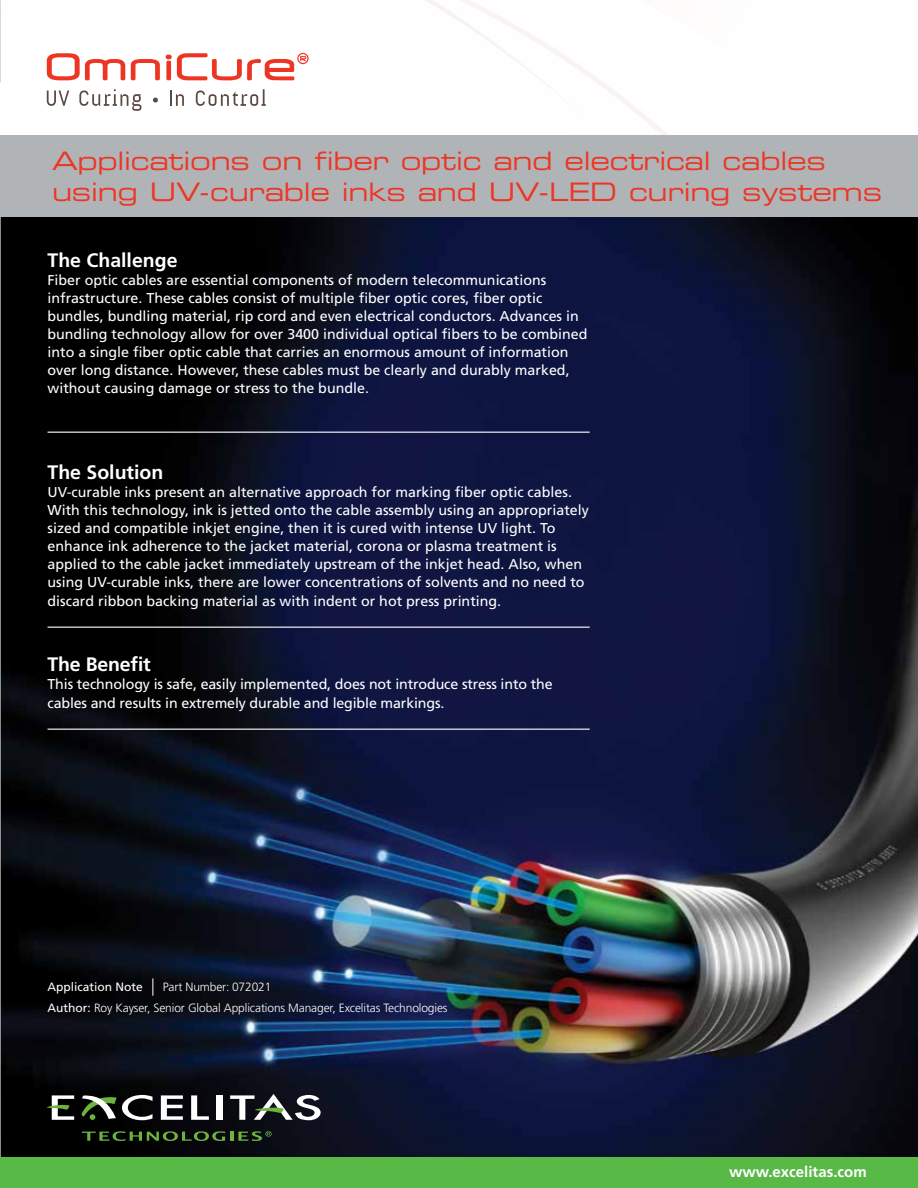
<style>
.page{position:relative;width:918px;height:1188px;background:#fff}
.page>*{position:absolute;margin:0;border:0;box-sizing:border-box;transform-origin:0 0}
.t1{font:25.5px/30.6px "Eurostile LT Std Ex 2";letter-spacing:-.01em;color:#ee3524}
.t2{font:700 19.5px "Frutiger LT Std";color:#fff}
.t3{font:700 15px "Frutiger LT Std";color:#fff}
.t4{font:14.25px/18px "Frutiger LT Std";color:#fff}
.t5{font:300 12px/21px "Frutiger LT Std";letter-spacing:-.01em;color:#fff}
.t6{font:12px "Frutiger LT Std";color:#fff}
.s1{font-weight:400}
</style>
<div class="page">
<svg style="left:0;top:135px;width:1px;height:982px"></svg>
<img style="left:1px;top:217px;width:917px;height:941px">
<div style="left:0;top:1158px;width:918px;height:30px;background:#58b947"></div>
<hr style="left:0;top:0;width:1px;height:82px;background:#b1b4b6">
<svg style="left:161px;top:1095px;width:22px;height:25px"></svg>
<svg style="left:191px;top:1095px;width:18px;height:25px"></svg>
<div style="left:217px;top:1095px;width:6px;height:25px;background:#fff"></div>
<svg style="left:81px;top:1094px;width:72px;height:26px"></svg>
<svg style="left:47px;top:1095px;width:27px;height:25px"></svg>
<svg style="left:230px;top:1094px;width:91px;height:26px"></svg>
<svg style="left:82px;top:1131px;width:190px;height:10px;background:#28411b"></svg>
<svg style="left:47px;top:53px;width:78px;height:27px"></svg>
<svg style="left:131px;top:59px;width:29px;height:21px"></svg>
<svg style="left:166px;top:53px;width:143px;height:27px"></svg>
<svg style="left:47px;top:91px;width:22px;height:15px"></svg>
<svg style="left:79px;top:89px;width:63px;height:22px"></svg>
<svg style="left:153px;top:98px;width:5px;height:5px"></svg>
<svg style="left:170px;top:91px;width:14px;height:15px"></svg>
<svg style="left:196px;top:89px;width:70px;height:17px"></svg>
<div style="left:1px;top:135px;width:917px;height:82px;background:#b1b4b6"></div>
<svg style="left:153px;top:978px;width:1px;height:18px"></svg>
<hr style="left:48px;top:432px;width:542px;height:1px;background:#fff">
<hr style="left:48px;top:627px;width:542px;height:1px;background:#fff">
<hr style="left:48px;top:729px;width:542px;height:1px;background:#fff">
<h1 class="t1" style="left:52px;top:145px;width:832px">Applications on fiber optic and electrical cables using UV-curable inks and UV-LED curing systems</h1>
<h2 class="t2" style="left:48px;top:249px;width:132px">The Challenge</h2>
<p class="t4" style="left:48px;top:271px;width:542px">Fiber optic cables are essential components of modern telecommunications infrastructure. These cables consist of multiple fiber optic cores, fiber optic bundles, bundling material, rip cord and even electrical conductors. Advances in bundling technology allow for over 3400 individual optical fibers to be combined into a single fiber optic cable that carries an enormous amount of information over long distance. However, these cables must be clearly and durably marked, without causing damage or stress to the bundle.</p>
<h2 class="t2" style="left:48px;top:461px;width:117px">The Solution</h2>
<p class="t4" style="left:48px;top:483px;width:543px">UV-curable inks present an alternative approach for marking fiber optic cables.<br>With this technology, ink is jetted onto the cable assembly using an appropriately sized and compatible inkjet engine, then it is cured with intense UV light. To enhance ink adherence to the jacket material, corona or plasma treatment is applied to the cable jacket immediately upstream of the inkjet head. Also, when using UV-curable inks, there are lower concentrations of solvents and no need to</p>
<p class="t4" style="left:48px;top:592px;width:455px">discard ribbon backing material as with indent or hot press printing.</p>
<h2 class="t2" style="left:48px;top:653px;width:105px">The Benefit</h2>
<p class="t4" style="left:48px;top:674px;width:507px;line-height:19.5px">This technology is safe, easily implemented, does not introduce stress into the cables and results in extremely durable and legible markings.</p>
<p class="t6" style="left:48px;top:980px;width:97px">Application Note</p>
<p class="t5" style="left:48px;top:977px;width:402px;text-indent:115px">Part Number: 072021<br><span class="s1">Author:</span> Roy Kayser, Senior Global Applications Manager, Excelitas Technologies</p>
<p class="t3" style="left:729px;top:1163px;width:139px">www.excelitas.com</p>
</div>
